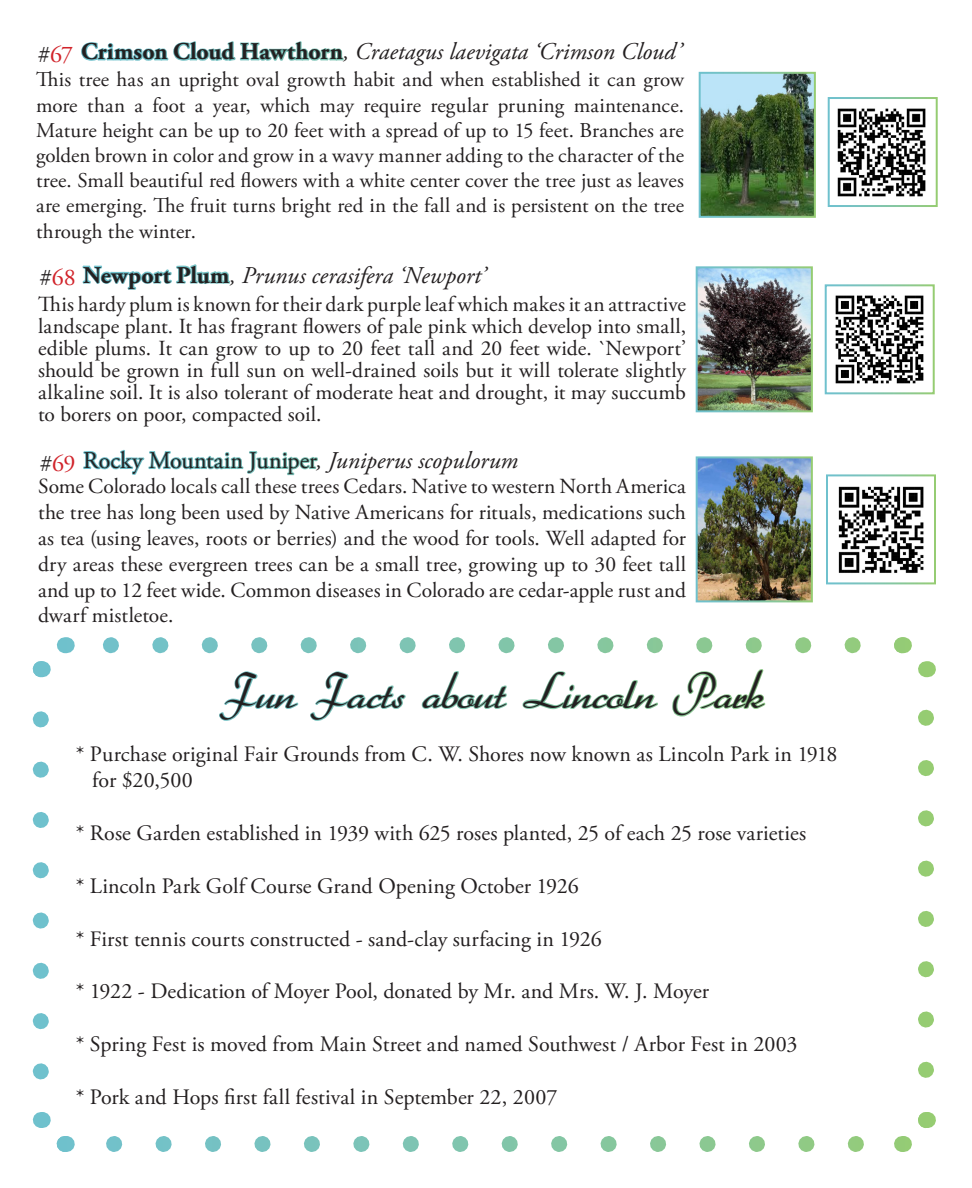
<style>
.page{position:relative;width:972px;height:1188px;background:#fff}
.page>*{position:absolute;margin:0;border:0;box-sizing:border-box;transform-origin:0 0}
.t1{font:36px "Heather";letter-spacing:.005em;color:#231f20}
.t2{font:italic 24px "Adobe Garamond Pro";color:#231f20}
.t3{font:24px "Adobe Garamond Pro";color:#231f20}
.t4{font:24px "Adobe Garamond Pro";color:#d1232a}
.t5{font:22px "Adobe Garamond Pro";letter-spacing:.005em;color:#231f20}
.t6{font:21.6px/22px "Adobe Garamond Pro";letter-spacing:.005em;color:#231f20;text-align:justify}
.t7{font:21px/25.2px "Adobe Garamond Pro";letter-spacing:.005em;color:#231f20;text-align:justify}
.s1{color:#231f20}
.s2{font-weight:700;font-style:normal}
.s3{font-style:italic}
</style>
<div class="page">
<img style="left:702px;top:75px;width:111px;height:140px">
<img style="left:837px;top:108px;width:89px;height:89px">
<div style="left:828px;top:97px;width:110px;height:110px;border:2px solid #fff"></div>
<svg style="left:81px;top:41px;width:262px;height:20px"></svg>
<svg style="left:82px;top:264px;width:148px;height:26px"></svg>
<img style="left:699px;top:269px;width:111px;height:140px">
<img style="left:835px;top:295px;width:89px;height:89px">
<div style="left:825px;top:284px;width:110px;height:110px;border:2px solid #fff"></div>
<svg style="left:83px;top:449px;width:235px;height:27px"></svg>
<img style="left:699px;top:459px;width:111px;height:140px">
<img style="left:838px;top:486px;width:86px;height:87px">
<div style="left:826px;top:474px;width:110px;height:110px;border:2px solid #fff"></div>
<svg style="left:219px;top:671px;width:80px;height:50px"></svg>
<svg style="left:310px;top:671px;width:96px;height:50px"></svg>
<svg style="left:421px;top:671px;width:87px;height:39px"></svg>
<svg style="left:522px;top:671px;width:136px;height:39px"></svg>
<svg style="left:672px;top:669px;width:94px;height:48px"></svg>
<svg style="left:33px;top:719px;width:16px;height:361px"></svg>
<svg style="left:114px;top:1136px;width:750px;height:16px"></svg>
<svg style="left:918px;top:709px;width:16px;height:361px"></svg>
<svg style="left:102px;top:637px;width:751px;height:16px"></svg>
<svg style="left:32px;top:1112px;width:43px;height:40px"></svg>
<svg style="left:897px;top:1112px;width:39px;height:40px"></svg>
<svg style="left:894px;top:637px;width:42px;height:40px"></svg>
<svg style="left:32px;top:637px;width:38px;height:41px"></svg>
<p class="t4" style="left:38px;top:40px;width:37px"><span class="s1">#</span>67</p>
<p class="t2" style="left:81px;top:37px;width:602px"><span class="s2">Crimson Cloud Hawthorn</span>, Craetagus laevigata ‘Crimson Cloud’</p>
<p class="t7" style="left:36px;top:68px;width:650px">This tree has an upright oval growth habit and when established it can grow more than a foot a year, which may require regular pruning maintenance.<br>Mature height can be up to 20 feet with a spread of up to 15 feet. Branches are golden brown in color and grow in a wavy manner adding to the character of the tree. Small beautiful red flowers with a white center cover the tree just as leaves are emerging. The fruit turns bright red in the fall and is persistent on the tree through the winter.</p>
<p class="t4" style="left:40px;top:263px;width:37px"><span class="s1">#</span>68</p>
<p class="t2" style="left:83px;top:261px;width:404px"><span class="s2">Newport Plum</span>, Prunus cerasifera ‘Newport’</p>
<p class="t6" style="left:38px;top:294px;width:650px">This hardy plum is known for their dark purple leaf which makes it an attractive landscape plant. It has fragrant flowers of pale pink which develop into small, edible plums. It can grow to up to 20 feet tall and 20 feet wide. `Newport’ should be grown in full sun on well-drained soils but it will tolerate slightly alkaline soil. It is also tolerant of moderate heat and drought, it may succumb to borers on poor, compacted soil.</p>
<p class="t4" style="left:40px;top:448px;width:37px"><span class="s1">#</span>69</p>
<p class="t3" style="left:83px;top:446px;width:436px">Rocky Mountain Juniper<span class="s3">, Juniperus scopulorum</span></p>
<p class="t6" style="left:38px;top:474px;width:650px;line-height:25.8px">Some Colorado locals call these trees Cedars. Native to western North America the tree has long been used by Native Americans for rituals, medications such as tea (using leaves, roots or berries) and the wood for tools. Well adapted for dry areas these evergreen trees can be a small tree, growing up to 30 feet tall and up to 12 feet wide. Common diseases in Colorado are cedar-apple rust and dwarf mistletoe.</p>
<p class="t1" style="left:223px;top:666px;width:542px">Fun Facts about Lincoln Park</p>
<p class="t5" style="left:76px;top:741px;width:763px">* Purchase original Fair Grounds from C. W. Shores now known as Lincoln Park in 1918</p>
<p class="t5" style="left:92px;top:767px;width:102px">for $20,500</p>
<p class="t5" style="left:76px;top:820px;width:732px">* Rose Garden established in 1939 with 625 roses planted, 25 of each 25 rose varieties</p>
<p class="t5" style="left:76px;top:873px;width:505px">* Lincoln Park Golf Course Grand Opening October 1926</p>
<p class="t5" style="left:76px;top:925px;width:528px">* First tennis courts constructed - sand-clay surfacing in 1926</p>
<p class="t5" style="left:76px;top:978px;width:635px">* 1922 - Dedication of Moyer Pool, donated by Mr. and Mrs. W. J. Moyer</p>
<p class="t5" style="left:76px;top:1031px;width:723px">* Spring Fest is moved from Main Street and named Southwest / Arbor Fest in 2003</p>
<p class="t5" style="left:76px;top:1084px;width:483px">* Pork and Hops first fall festival in September 22, 2007</p>
</div>
